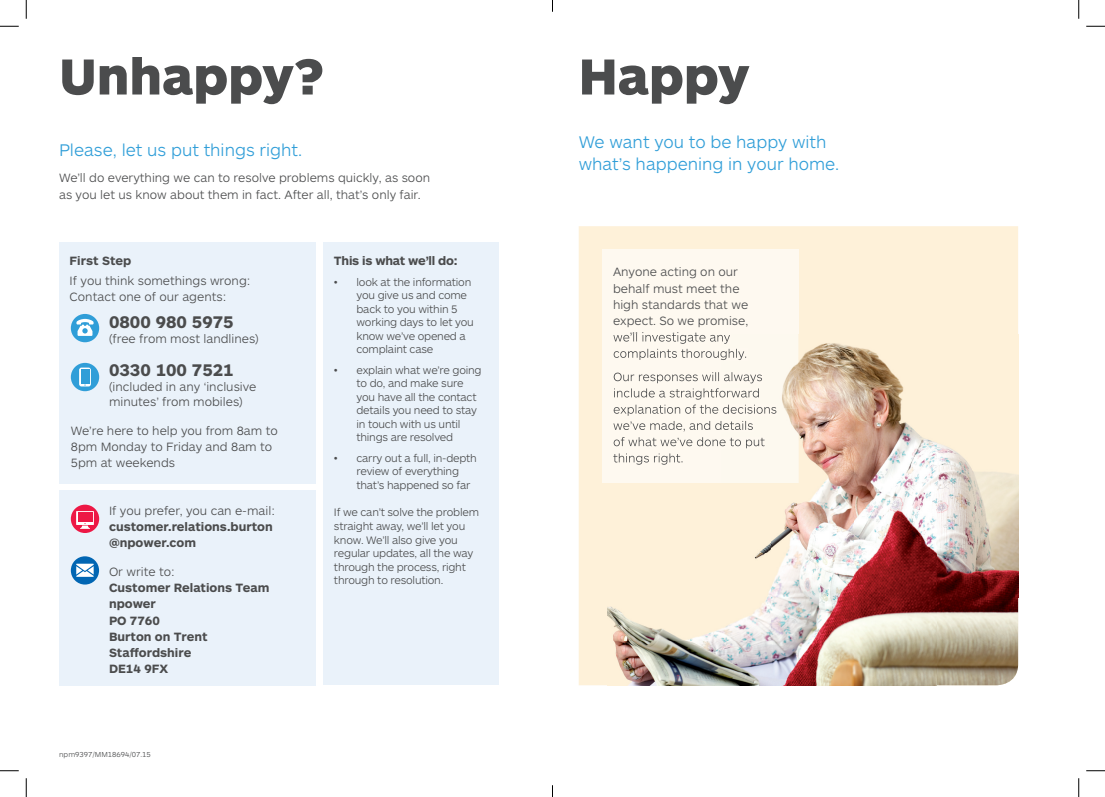
<style>
.page{position:relative;width:1105px;height:797px;background:#fff}
.page>*{position:absolute;margin:0;border:0;box-sizing:border-box;transform-origin:0 0}
.t1{font:900 52.5px "ARS Maquette Pro";color:#4b4c4d}
.t2{font:300 17.5px/22.5px "ARS Maquette Pro";color:#309ed8}
.t3{font:700 17.5px "ARS Maquette Pro";color:#4b4c4d}
.t4{font:300 12.5px/16.2px "ARS Maquette Pro";color:#4b4c4d}
.t5{font:700 12.5px/16.2px "ARS Maquette Pro";color:#4b4c4d}
.t6{font:700 12.5px "ARS Maquette Pro";letter-spacing:-.02em;color:#4b4c4d}
.t7{font:300 11.25px/13.5px "ARS Maquette Pro";letter-spacing:-.02em;color:#4b4c4d}
.t8{font:300 7.5px "ARS Maquette Pro";color:#4b4c4d}
</style>
<div class="page">
<div style="left:579px;top:226px;width:439px;height:459px;background:#fef1d9"></div>
<div style="left:602px;top:250px;width:196px;height:233px;background:#fef9f0"></div>
<img style="left:798px;top:334px;width:220px;height:88px">
<img style="left:771px;top:422px;width:247px;height:263px">
<img style="left:607px;top:483px;width:164px;height:202px">
<img style="left:729px;top:348px;width:69px;height:135px">
<img style="left:613px;top:334px;width:117px;height:10px">
<img style="left:614px;top:349px;width:133px;height:11px">
<img style="left:614px;top:372px;width:149px;height:11px">
<img style="left:614px;top:388px;width:146px;height:11px">
<img style="left:614px;top:404px;width:163px;height:12px">
<img style="left:613px;top:421px;width:140px;height:10px">
<img style="left:614px;top:437px;width:151px;height:11px">
<img style="left:613px;top:453px;width:69px;height:11px">
<div style="left:59px;top:242px;width:256px;height:241px;background:#eaf2fa"></div>
<div style="left:59px;top:490px;width:256px;height:195px;background:#eaf2fa"></div>
<div style="left:323px;top:242px;width:175px;height:443px;background:#eaf2fa"></div>
<svg style="left:71px;top:504px;width:28px;height:29px"></svg>
<svg style="left:71px;top:556px;width:28px;height:28px"></svg>
<svg style="left:71px;top:314px;width:28px;height:28px"></svg>
<svg style="left:71px;top:363px;width:28px;height:28px"></svg>
<svg style="left:0;top:25px;width:19px;height:2px"></svg>
<svg style="left:1086px;top:25px;width:19px;height:2px"></svg>
<svg style="left:0;top:770px;width:19px;height:1px"></svg>
<svg style="left:1086px;top:770px;width:19px;height:1px"></svg>
<svg style="left:25px;top:0;width:2px;height:19px"></svg>
<svg style="left:25px;top:778px;width:2px;height:19px"></svg>
<svg style="left:1078px;top:0;width:1px;height:19px"></svg>
<svg style="left:1078px;top:778px;width:1px;height:19px"></svg>
<svg style="left:552px;top:785px;width:1px;height:12px"></svg>
<h1 class="t1" style="left:59px;top:42px;width:267px">Unhappy?</h1>
<h2 class="t2" style="left:59px;top:137px;width:245px">Please, let us put things right.</h2>
<p class="t4" style="left:59px;top:169px;width:373px">We’ll do everything we can to resolve problems quickly, as soon as you let us know about them in fact. After all, that’s only fair.</p>
<p class="t5" style="left:70px;top:252px;width:63px">First Step</p>
<p class="t4" style="left:70px;top:272px;width:182px">If you think somethings wrong:<br>Contact one of our agents:</p>
<h2 class="t3" style="left:109px;top:310px;width:126px">0800 980 5975</h2>
<p class="t4" style="left:109px;top:330px;width:151px">(free from most landlines)</p>
<h2 class="t3" style="left:109px;top:358px;width:126px">0330 100 7521</h2>
<p class="t4" style="left:109px;top:378px;width:149px;line-height:15px">(included in any ‘inclusive minutes’ from mobiles)</p>
<p class="t4" style="left:71px;top:421px;width:209px">We’re here to help you from 8am to<br>8pm Monday to Friday and 8am to<br>5pm at weekends</p>
<p class="t4" style="left:109px;top:501px;width:168px">If you prefer, you can e-mail:</p>
<p class="t5" style="left:109px;top:518px;width:165px">customer.relations.burton @npower.com</p>
<p class="t4" style="left:109px;top:563px;width:67px">Or write to:</p>
<p class="t5" style="left:109px;top:579px;width:162px">Customer Relations Team npower<br>PO 7760<br>Burton on Trent<br>Staffordshire<br>DE14 9FX</p>
<p class="t8" style="left:59px;top:749px;width:93px">npm9397/MM18694/07.15</p>
<p class="t6" style="left:334px;top:252px;width:125px">This is what we’ll do:</p>
<p class="t7" style="left:356px;top:274px;width:119px;text-indent:-22px">• look at the information you give us and come back to you within 5 working days to let you know we’ve opened a complaint case</p>
<p class="t7" style="left:356px;top:362px;width:127px;text-indent:-22px">• explain what we’re going to do, and make sure you have all the contact details you need to stay in touch with us until things are resolved</p>
<p class="t7" style="left:356px;top:450px;width:122px;text-indent:-22px">• carry out a full, in-depth review of everything that’s happened so far</p>
<p class="t7" style="left:334px;top:505px;width:147px">If we can’t solve the problem straight away, we’ll let you know. We’ll also give you regular updates, all the way through the process, right through to resolution.</p>
<h1 class="t1" style="left:579px;top:42px;width:172px">Happy</h1>
<h2 class="t2" style="left:579px;top:129px;width:262px">We want you to be happy with what’s happening in your home.</h2>
<p class="t4" style="left:613px;top:263px;width:137px">Anyone acting on our behalf must meet the high standards that we expect. So we promise,</p>
</div>
